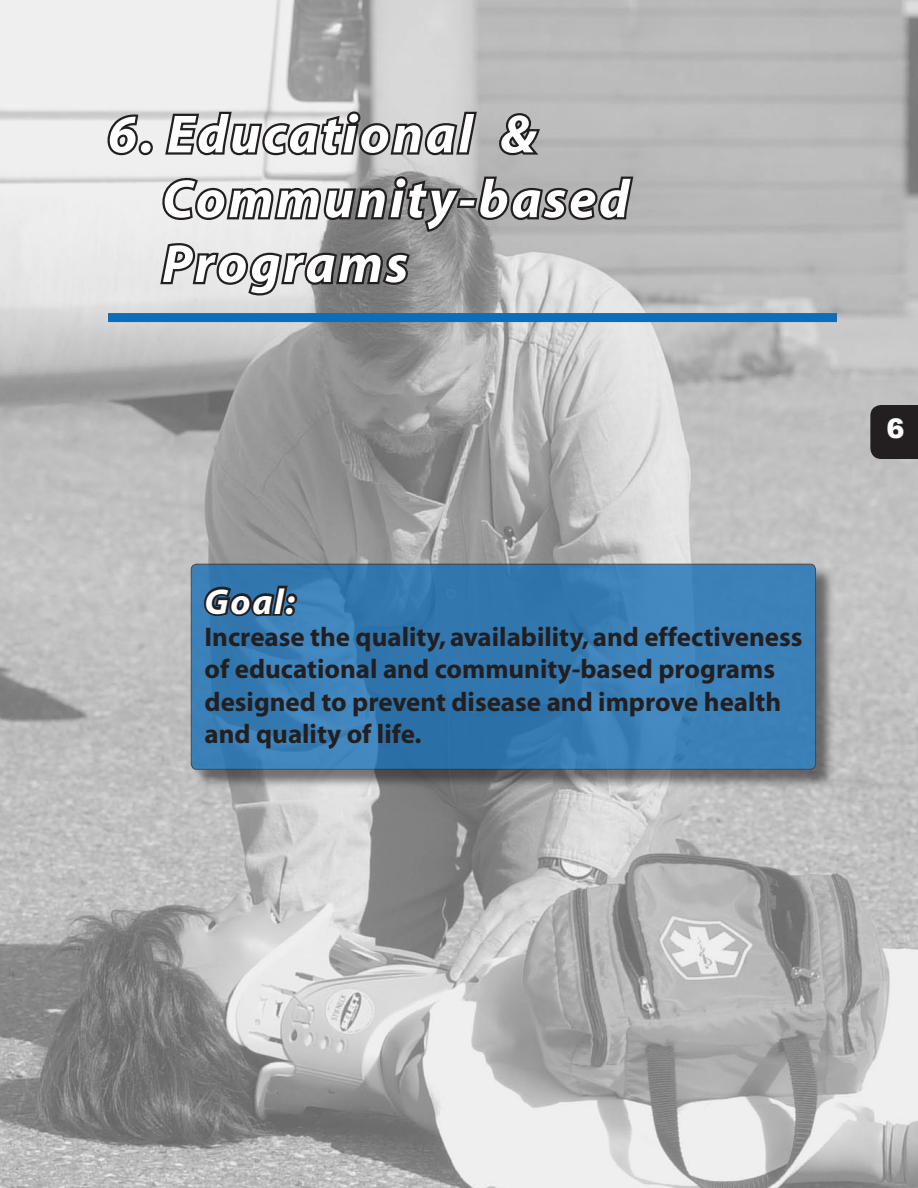
<style>
.page{position:relative;width:918px;height:1188px;background:#fff}
.page>*{position:absolute;margin:0;border:0;box-sizing:border-box;transform-origin:0 0}
.t1{font:italic 700 54px "Myriad";letter-spacing:.05em;color:#fff}
.Body_Paragraph{font:italic 700 36px "Myriad";color:#fff}
.t2{font:700 27px/32.4px "Myriad";color:#231f20}
.t3{font:900 27px "Arial";color:#fff}
</style>
<div class="page">
<img style="left:0;top:0;width:918px;height:1188px">
<svg style="left:105px;top:112px;width:36px;height:45px"></svg>
<div style="left:139px;top:141px;width:14px;height:14px;border:4px solid #231f20;border-radius:50%"></div>
<svg style="left:163px;top:109px;width:317px;height:49px;background:#8e8d8d"></svg>
<svg style="left:497px;top:111px;width:46px;height:48px;background:#777575"></svg>
<svg style="left:160px;top:174px;width:476px;height:60px;background:#8a8989"></svg>
<svg style="left:158px;top:241px;width:255px;height:57px;background:#898888"></svg>
<div style="left:108px;top:313px;width:729px;height:9px;background:#0f6cb6"></div>
<div style="left:870px;top:405px;width:48px;height:54px;background:#231f20"></div>
<div style="left:191px;top:564px;width:645px;height:226px;background:#231f20;opacity:.75"></div>
<svg style="left:191px;top:564px;width:625px;height:205px;background:#377db3"></svg>
<svg style="left:202px;top:583px;width:97px;height:36px;background:#2b4a65"></svg>
<p class="t1" style="left:108px;top:106px;width:430px">6. Educational &amp;</p>
<p class="t1" style="left:162px;top:171px;width:469px">Community-based</p>
<p class="t1" style="left:162px;top:236px;width:248px">Programs</p>
<p class="Body_Paragraph" style="left:205px;top:583px;width:92px">Goal:</p>
<p class="t2" style="left:205px;top:622px;width:600px">Increase the quality, availability, and effectiveness of educational and community-based programs designed to prevent disease and improve health and quality of life.</p>
<p class="t3" style="left:886px;top:414px;width:20px">6</p>
</div>
